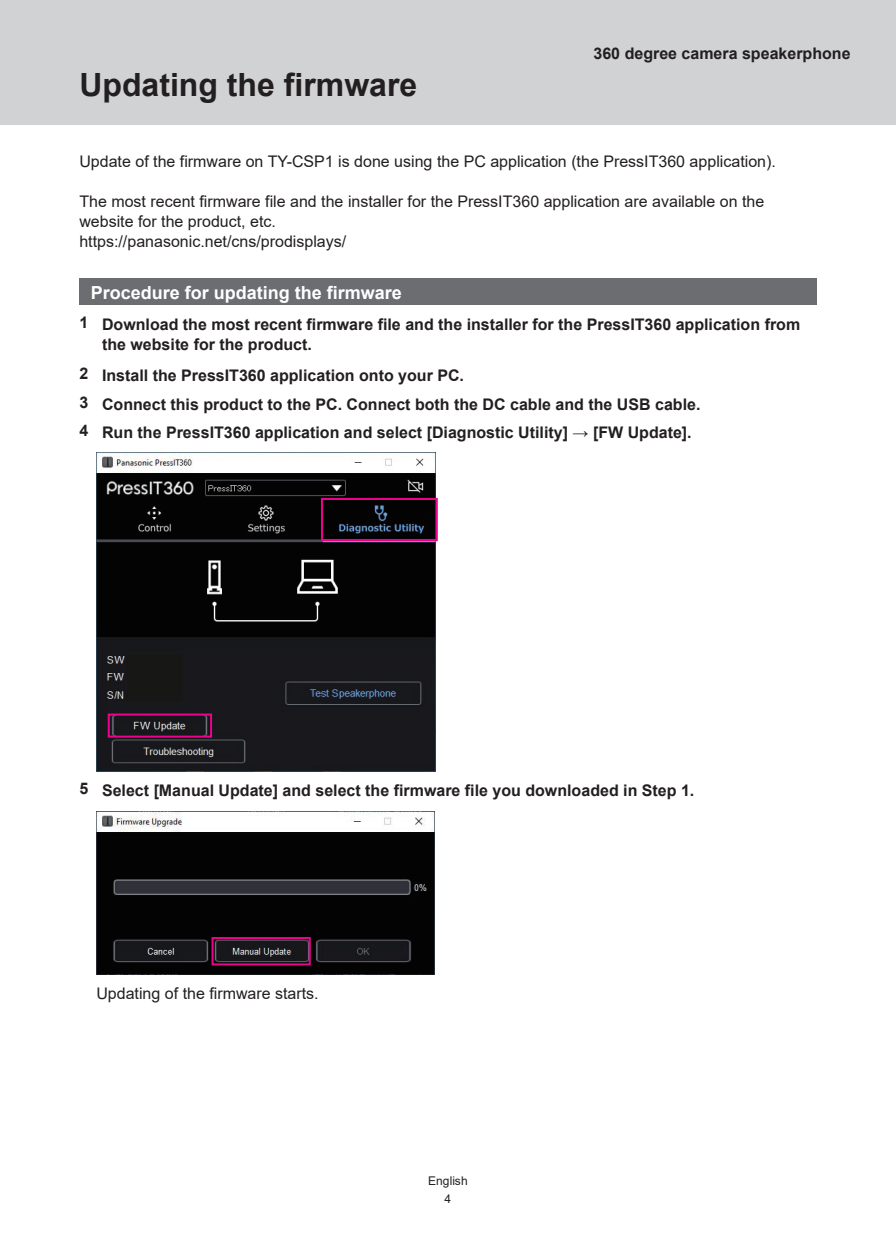
<style>
.page{position:relative;width:896px;height:1248px;background:#fff}
.page>*{position:absolute;margin:0;border:0;box-sizing:border-box;transform-origin:0 0}
.t1{font:700 32px "Arial";color:#231f20}
.t2{font:700 18px "Arial";color:#fff}
.t3{font:700 16px/28.4px "Arial";color:#231f20}
.t4{font:16px/20px "Arial";color:#231f20}
.t5{font:12px/18px "Arial";color:#231f20;text-align:center}
</style>
<div class="page">
<div style="left:0;top:0;width:896px;height:125px;background:#d1d2d4"></div>
<div style="left:79px;top:278px;width:737px;height:27px;background:#6c6d70"></div>
<img style="left:96px;top:452px;width:339px;height:319px">
<div style="left:108px;top:713px;width:104px;height:24px;border:2px solid #ed028c"></div>
<div style="left:321px;top:498px;width:117px;height:43px;border:2px solid #ed028c"></div>
<img style="left:96px;top:811px;width:338px;height:162px">
<div style="left:211px;top:936px;width:100px;height:29px;border:2px solid #ed028c"></div>
<h1 class="t1" style="left:79px;top:62px;width:339px">Updating the firmware</h1>
<p class="t3" style="left:593px;top:39px;width:259px">360 degree camera speakerphone</p>
<p class="t4" style="left:79px;top:151px;width:698px">Update of the firmware on TY-CSP1 is done using the PC application (the PressIT360 application).</p>
<p class="t4" style="left:79px;top:191px;width:686px">The most recent firmware file and the installer for the PressIT360 application are available on the website for the product, etc.<br>https://panasonic.net/cns/prodisplays/</p>
<p class="t2" style="left:91px;top:280px;width:313px">Procedure for updating the firmware</p>
<p class="t3" style="left:102px;top:315px;width:699px;line-height:20px;text-indent:-23px">1 Download the most recent firmware file and the installer for the PressIT360 application from the website for the product.</p>
<p class="t3" style="left:79px;top:361px;width:622px">2 Install the PressIT360 application onto your PC.<br>3 Connect this product to the PC. Connect both the DC cable and the USB cable.<br>4 Run the PressIT360 application and select [Diagnostic Utility] → [FW Update].</p>
<p class="t3" style="left:79px;top:776px;width:616px">5 Select [Manual Update] and select the firmware file you downloaded in Step 1.</p>
<p class="t4" style="left:96px;top:982px;width:224px">Updating of the firmware starts.</p>
<p class="t5" style="left:428px;top:1171px;width:41px">English<br>4</p>
</div>
